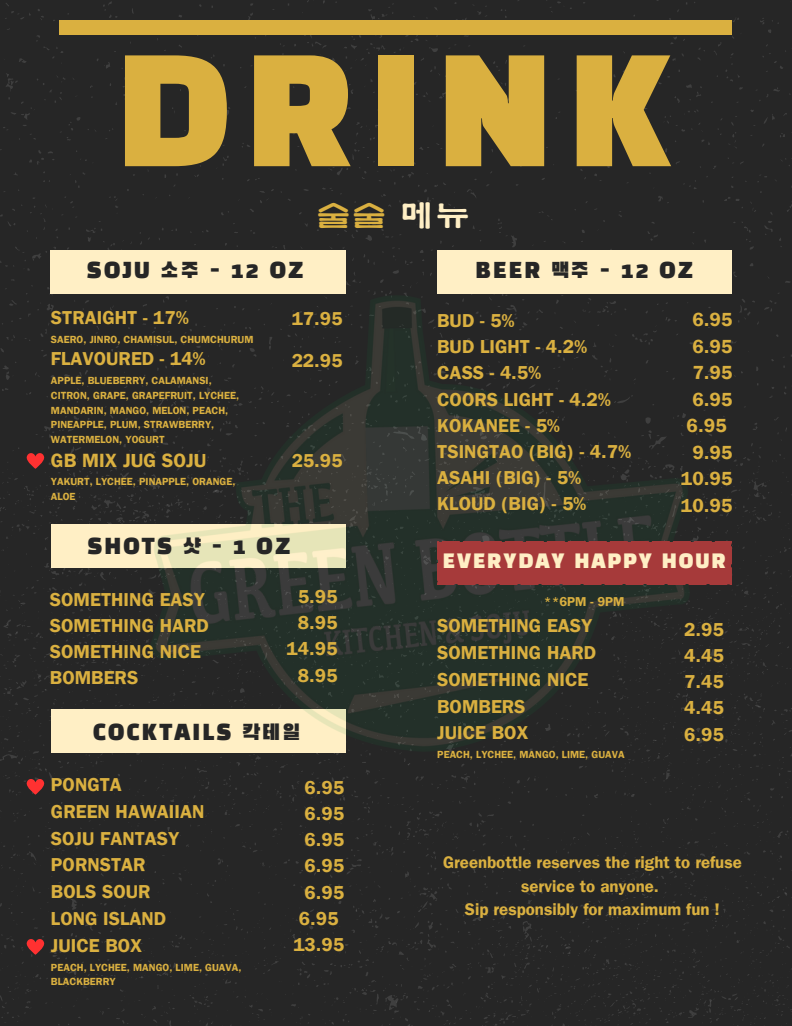
<style>
.page{position:relative;width:792px;height:1026px;background:#fff}
.page>*{position:absolute;margin:0;border:0;box-sizing:border-box;transform-origin:0 0}
.t1{font:147.7px "Black Han Sans";letter-spacing:.1em;color:#dab040}
.t2{font:32.2px "Un Yetgul";color:#dab040}
.t3{font:21.6px "Black Han Sans";letter-spacing:.1em;color:#262626}
.t4{font:21.5px "Black Han Sans";letter-spacing:.1em;color:#262626}
.t5{font:19.4px "Black Han Sans";letter-spacing:.1em;color:#ffefc5}
.t6{font:19.3px "Un Yetgul";color:#dab040}
.t7{font:19px/26.5px "Un Yetgul";color:#dab040;text-align:center}
.t8{font:18.8px/26.2px "Un Yetgul";color:#dab040;text-align:right}
.t9{font:16.8px/23.3px "Un Yetgul";color:#dab040;text-align:center}
.t10{font:12.9px "Un Yetgul";color:#dab040}
.t11{font:10.4px/14.7px "Un Yetgul";color:#dab040}
.s1{color:#ffefc5}
</style>
<div class="page">
<div style="left:0;top:0;width:792px;height:457px;background:#262626"></div>
<div style="left:0;top:457px;width:792px;height:569px;background:#262626"></div>
<div style="left:59px;top:21px;width:673px;height:13px;background:#dab040"></div>
<div style="left:51px;top:251px;width:295px;height:42px;background:#ffefc5"></div>
<div style="left:52px;top:525px;width:294px;height:42px;background:#ffefc5"></div>
<div style="left:437px;top:251px;width:294px;height:42px;background:#ffefc5"></div>
<div style="left:52px;top:709px;width:294px;height:43px;background:#ffefc5"></div>
<img style="left:151px;top:295px;width:538px;height:456px">
<div style="left:437px;top:542px;width:294px;height:43px;background:#a63a3a"></div>
<svg style="left:26px;top:778px;width:19px;height:17px"></svg>
<svg style="left:26px;top:938px;width:19px;height:17px"></svg>
<svg style="left:26px;top:452px;width:19px;height:17px"></svg>
<p class="t1" style="left:116px;top:50px;width:558px">DRINK</p>
<p class="t2" style="left:316px;top:192px;width:153px">술술 <span class="s1">메뉴</span></p>
<p class="t3" style="left:87px;top:261px;width:218px">SOJU 소주 - 12 OZ</p>
<p class="t4" style="left:476px;top:261px;width:219px">BEER 맥주 - 12 OZ</p>
<p class="t8" style="left:51px;top:304px;width:139px">STRAIGHT - 17%</p>
<p class="t11" style="left:51px;top:332px;width:204px">SAERO, JINRO, CHAMISUL, CHUMCHURUM</p>
<p class="t8" style="left:51px;top:346px;width:156px">FLAVOURED - 14%</p>
<p class="t11" style="left:51px;top:373px;width:190px">APPLE, BLUEBERRY, CALAMANSI,<br>CITRON, GRAPE, GRAPEFRUIT, LYCHEE,<br>MANDARIN, MANGO, MELON, PEACH,<br>PINEAPPLE, PLUM, STRAWBERRY,<br>WATERMELON, YOGURT</p>
<p class="t6" style="left:51px;top:449px;width:157px">GB MIX JUG SOJU</p>
<p class="t11" style="left:51px;top:474px;width:186px">YAKURT, LYCHEE, PINAPPLE, ORANGE,<br>ALOE</p>
<p class="t8" style="left:292px;top:305px;width:52px">17.95</p>
<p class="t8" style="left:292px;top:347px;width:52px">22.95</p>
<p class="t8" style="left:292px;top:447px;width:52px">25.95</p>
<p class="t8" style="left:437px;top:307px;width:79px">BUD - 5%</p>
<p class="t8" style="left:437px;top:333px;width:151px">BUD LIGHT - 4.2%</p>
<p class="t8" style="left:437px;top:360px;width:106px">CASS - 4.5%</p>
<p class="t8" style="left:437px;top:386px;width:175px">COORS LIGHT - 4.2%</p>
<p class="t8" style="left:437px;top:412px;width:124px">KOKANEE - 5%</p>
<p class="t8" style="left:437px;top:438px;width:195px">TSINGTAO (BIG) - 4.7%</p>
<p class="t8" style="left:437px;top:464px;width:145px">ASAHI (BIG) - 5%</p>
<p class="t8" style="left:437px;top:491px;width:151px">KLOUD (BIG) - 5%</p>
<p class="t7" style="left:687px;top:306px;width:47px">6.95<br>6.95<br>7.95<br>6.95<br>6.95</p>
<p class="t7" style="left:692px;top:439px;width:41px">9.95</p>
<p class="t7" style="left:681px;top:465px;width:53px">10.95</p>
<p class="t7" style="left:681px;top:492px;width:53px">10.95</p>
<p class="t3" style="left:87px;top:537px;width:204px">SHOTS 샷 - 1 OZ</p>
<p class="t8" style="left:287px;top:583px;width:52px">5.95<br>8.95<br>14.95</p>
<p class="t8" style="left:298px;top:662px;width:41px">8.95</p>
<p class="t5" style="left:443px;top:553px;width:285px">EVERYDAY HAPPY HOUR</p>
<p class="t10" style="left:544px;top:593px;width:82px">**6PM - 9PM</p>
<p class="t8" style="left:437px;top:612px;width:157px">SOMETHING EASY</p>
<p class="t8" style="left:437px;top:639px;width:160px">SOMETHING HARD</p>
<p class="t8" style="left:437px;top:666px;width:153px">SOMETHING NICE</p>
<p class="t8" style="left:437px;top:693px;width:90px">BOMBERS</p>
<p class="t8" style="left:437px;top:719px;width:93px">JUICE BOX</p>
<p class="t11" style="left:437px;top:747px;width:189px">PEACH, LYCHEE, MANGO, LIME, GUAVA</p>
<p class="t8" style="left:50px;top:586px;width:157px">SOMETHING EASY</p>
<p class="t8" style="left:50px;top:612px;width:160px">SOMETHING HARD</p>
<p class="t8" style="left:50px;top:638px;width:153px">SOMETHING NICE</p>
<p class="t8" style="left:50px;top:665px;width:90px">BOMBERS</p>
<p class="t8" style="left:684px;top:616px;width:41px;text-align:justify">2.95<br>4.45<br>7.45</p>
<p class="t8" style="left:684px;top:695px;width:41px">4.45</p>
<p class="t3" style="left:93px;top:723px;width:209px">COCKTAILS 칵테일</p>
<p class="t8" style="left:684px;top:721px;width:41px">6.95</p>
<p class="t8" style="left:51px;top:771px;width:73px">PONGTA</p>
<p class="t8" style="left:51px;top:798px;width:155px">GREEN HAWAIIAN</p>
<p class="t8" style="left:51px;top:825px;width:130px">SOJU FANTASY</p>
<p class="t8" style="left:51px;top:852px;width:96px">PORNSTAR</p>
<p class="t8" style="left:51px;top:878px;width:101px">BOLS SOUR</p>
<p class="t8" style="left:51px;top:905px;width:117px">LONG ISLAND</p>
<p class="t8" style="left:51px;top:932px;width:93px">JUICE BOX</p>
<p class="t11" style="left:51px;top:960px;width:192px">PEACH, LYCHEE, MANGO, LIME, GUAVA,<br>BLACKBERRY</p>
<p class="t8" style="left:299px;top:774px;width:47px;text-align:center">6.95<br>6.95<br>6.95<br>6.95<br>6.95<br>6.95</p>
<p class="t8" style="left:293px;top:931px;width:52px">13.95</p>
<p class="t9" style="left:443px;top:851px;width:300px">Greenbottle reserves the right to refuse service to anyone.</p>
<p class="t9" style="left:465px;top:897px;width:256px">Sip responsibly for maximum fun !</p>
</div>
